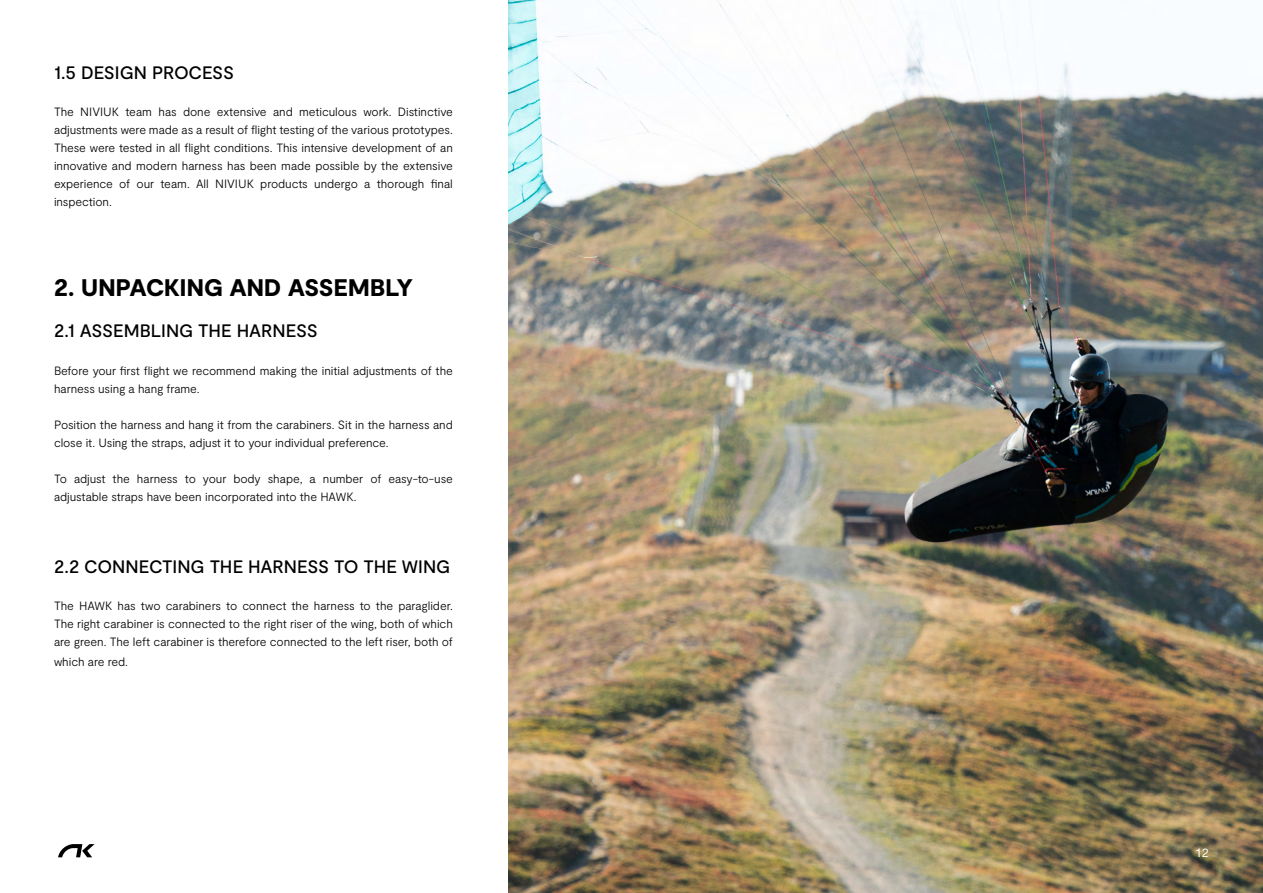
<style>
.page{position:relative;width:1263px;height:893px;background:#fff}
.page>*{position:absolute;margin:0;border:0;box-sizing:border-box;transform-origin:0 0}
.t1{font:900 24px "Moderat";color:#000}
.t2{font:500 18px "Moderat";letter-spacing:-.005em;color:#000}
.t3{font:300 12px/18px "Moderat";letter-spacing:-.01em;color:#000}
.t4{font:12px "Helvetica Neue LT Std";color:#fff}
</style>
<div class="page">
<img style="left:508px;top:0;width:755px;height:893px">
<svg style="left:58px;top:844px;width:37px;height:13px"></svg>
<h2 class="t2" style="left:54px;top:62px;width:182px">1.5 DESIGN PROCESS</h2>
<p class="t3" style="left:54px;top:103px;width:400px;text-align:justify">The NIVIUK team has done extensive and meticulous work. Distinctive adjustments were made as a result of flight testing of the various prototypes.<br>These were tested in all flight conditions. This intensive development of an innovative and modern harness has been made possible by the extensive experience of our team. All NIVIUK products undergo a thorough final inspection.</p>
<h1 class="t1" style="left:54px;top:274px;width:361px">2. UNPACKING AND ASSEMBLY</h1>
<h2 class="t2" style="left:54px;top:320px;width:265px">2.1 ASSEMBLING THE HARNESS</h2>
<p class="t3" style="left:54px;top:362px;width:400px">Before your first flight we recommend making the initial adjustments of the harness using a hang frame.</p>
<p class="t3" style="left:54px;top:416px;width:400px">Position the harness and hang it from the carabiners. Sit in the harness and close it. Using the straps, adjust it to your individual preference.</p>
<p class="t3" style="left:54px;top:470px;width:400px">To adjust the harness to your body shape, a number of easy-to-use adjustable straps have been incorporated into the HAWK.</p>
<h2 class="t2" style="left:54px;top:556px;width:398px">2.2 CONNECTING THE HARNESS TO THE WING</h2>
<p class="t3" style="left:54px;top:597px;width:400px;text-align:justify">The HAWK has two carabiners to connect the harness to the paraglider.<br>The right carabiner is connected to the right riser of the wing, both of which are green. The left carabiner is therefore connected to the left riser, both of</p>
<p class="t3" style="left:54px;top:653px;width:75px">which are red.</p>
<p class="t4" style="left:1195px;top:845px;width:15px">12</p>
</div>
